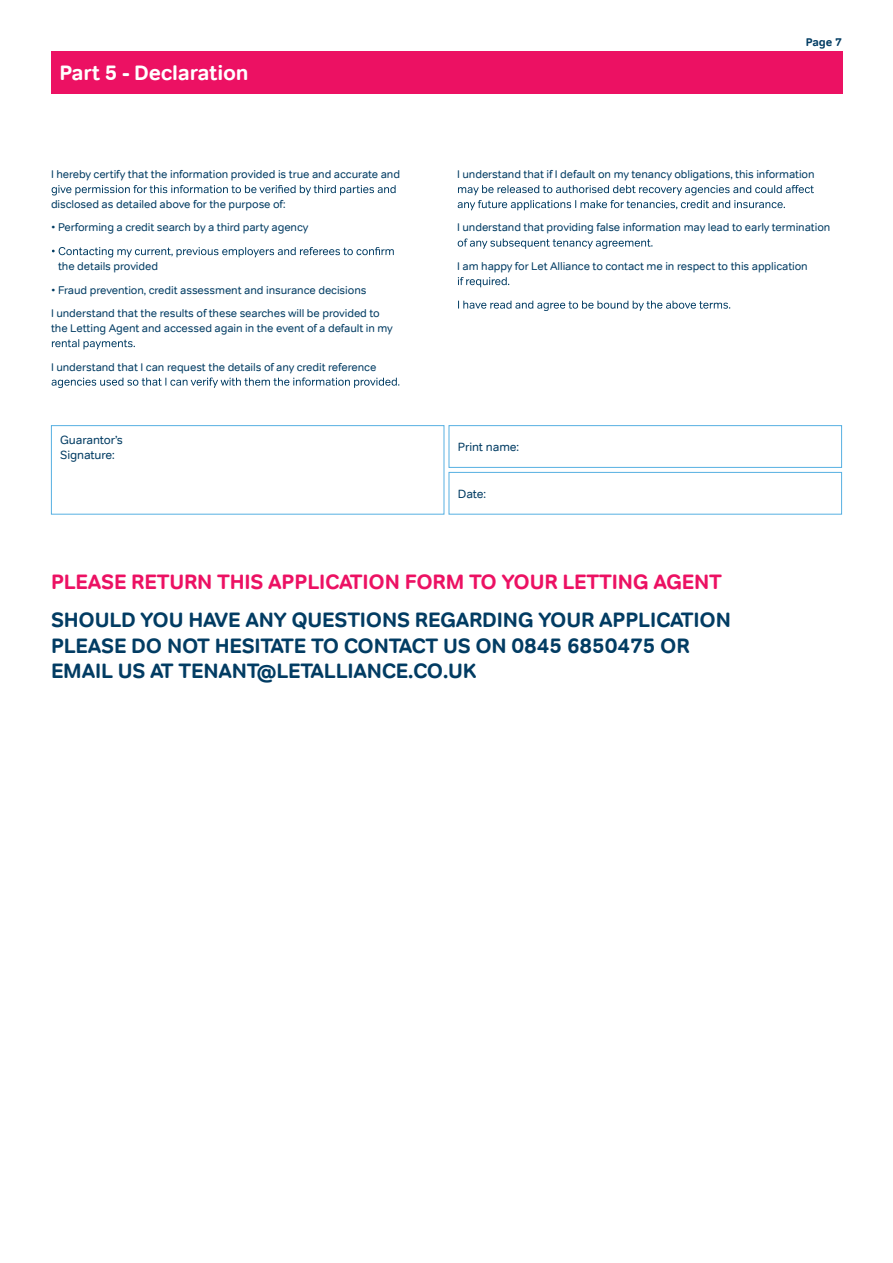
<style>
.page{position:relative;width:893px;height:1263px;background:#fff}
.page>*{position:absolute;margin:0;border:0;box-sizing:border-box;transform-origin:0 0}
.t1{font:700 21px/25.5px "Tondo";letter-spacing:-.01em;color:#023c63}
.t2{font:700 21px "Tondo";letter-spacing:-.01em;color:#ec1163}
.t3{font:700 21px "Tondo";letter-spacing:-.01em;color:#fff}
.t4{font:12px/15px "Tondo";letter-spacing:-.01em;color:#023c63}
.t5{font:11.25px/23.5px "Tondo";letter-spacing:-.01em;color:#023c63}
.t6{font:700 11.25px "Tondo";color:#023c63}
</style>
<div class="page">
<div style="left:51px;top:51px;width:791px;height:43px;background:#ec1163"></div>
<svg style="left:52px;top:185px;width:344px;height:10px"></svg>
<svg style="left:52px;top:247px;width:342px;height:10px"></svg>
<svg style="left:52px;top:339px;width:83px;height:10px"></svg>
<svg style="left:52px;top:377px;width:347px;height:11px"></svg>
<svg style="left:458px;top:185px;width:356px;height:25px"></svg>
<svg style="left:458px;top:238px;width:195px;height:11px"></svg>
<svg style="left:458px;top:277px;width:51px;height:10px"></svg>
<svg style="left:458px;top:301px;width:272px;height:10px"></svg>
<div style="left:51px;top:425px;width:393px;height:89px;border:1px solid #57b0e2"></div>
<div style="left:449px;top:472px;width:393px;height:42px;border:1px solid #57b0e2"></div>
<div style="left:449px;top:425px;width:393px;height:43px;border:1px solid #57b0e2"></div>
<h1 class="t3" style="left:60px;top:59px;width:191px">Part 5 - Declaration</h1>
<p class="t5" style="left:51px;top:162px;width:351px">I hereby certify that the information provided is true and accurate and</p>
<p class="t5" style="left:51px;top:192px;width:236px">disclosed as detailed above for the purpose of:</p>
<p class="t5" style="left:51px;top:216px;width:259px">• Performing a credit search by a third party agency</p>
<p class="t5" style="left:58px;top:254px;width:102px">the details provided</p>
<p class="t5" style="left:51px;top:278px;width:330px">• Fraud prevention, credit assessment and insurance decisions<br>I understand that the results of these searches will be provided to</p>
<p class="t5" style="left:51px;top:316px;width:343px">the Letting Agent and accessed again in the event of a default in my</p>
<p class="t5" style="left:51px;top:355px;width:327px">I understand that I can request the details of any credit reference</p>
<p class="t4" style="left:60px;top:432px;width:64px">Guarantor’s<br>Signature:</p>
<p class="t6" style="left:806px;top:35px;width:38px">Page 7</p>
<p class="t5" style="left:457px;top:162px;width:359px">I understand that if I default on my tenancy obligations, this information</p>
<p class="t5" style="left:457px;top:216px;width:375px">I understand that providing false information may lead to early termination</p>
<p class="t5" style="left:457px;top:254px;width:352px">I am happy for Let Alliance to contact me in respect to this application</p>
<p class="t4" style="left:458px;top:439px;width:63px">Print name:</p>
<p class="t4" style="left:458px;top:486px;width:30px">Date:</p>
<h1 class="t2" style="left:51px;top:568px;width:672px">PLEASE RETURN THIS APPLICATION FORM TO YOUR LETTING AGENT</h1>
<h1 class="t1" style="left:51px;top:607px;width:681px">SHOULD YOU HAVE ANY QUESTIONS REGARDING YOUR APPLICATION<br>PLEASE DO NOT HESITATE TO CONTACT US ON 0845 6850475 OR<br>EMAIL US AT TENANT@LETALLIANCE.CO.UK</h1>
</div>
